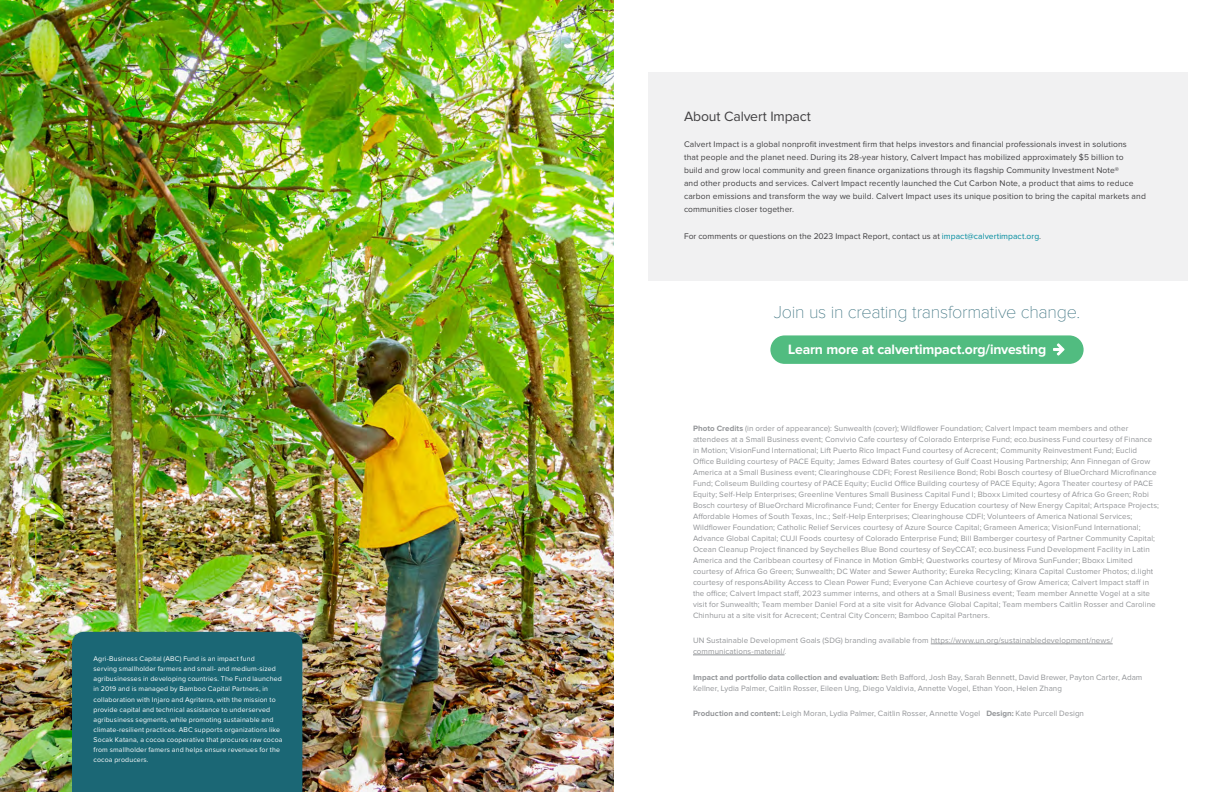
<style>
.page{position:relative;width:1224px;height:792px;background:#fff}
.page>*{position:absolute;margin:0;border:0;box-sizing:border-box;transform-origin:0 0}
.t1{font:100 18px "Proxima Nova";letter-spacing:-.015em;color:#39707e}
.t2{font:700 14px "Proxima Nova";letter-spacing:-.015em;color:#fff}
.t3{font:14px "Proxima Nova";letter-spacing:-.01em;color:#414042}
.t4{font:8.5px/13px "Proxima Nova";letter-spacing:.015em;color:#414042}
.t5{font:8px/11px "Proxima Nova";letter-spacing:.01em;color:#939598}
.t6{font:7px/10px "Proxima Nova";letter-spacing:.02em;color:#fff}
.s1{color:#008b9e}
.s2{font-weight:700}
</style>
<div class="page">
<img style="left:0;top:0;width:613px;height:792px">
<hr style="left:931px;top:644px;width:182px;height:1px;background:#939598">
<hr style="left:693px;top:655px;width:92px;height:1px;background:#939598">
<div style="left:648px;top:72px;width:540px;height:208px;background:#f1f1f2"></div>
<div style="left:770px;top:335px;width:314px;height:29px;background:#51bc80;border-radius:14px"></div>
<svg style="left:1053px;top:343px;width:12px;height:13px"></svg>
<div style="left:72px;top:632px;width:230px;height:160px;background:#1b6775"></div>
<p class="t6" style="left:94px;top:654px;width:190px">Agri-Business Capital (ABC) Fund is an impact fund<br>serving smallholder farmers and small- and medium-sized agribusinesses in developing countries. The Fund launched in 2019 and is managed by Bamboo Capital Partners, in collaboration with Injaro and Agriterra, with the mission to provide capital and technical assistance to underserved agribusiness segments, while promoting sustainable and climate-resilient practices. ABC supports organizations like Socak Katana, a cocoa cooperative that procures raw cocoa from smallholder famers and helps ensure revenues for the cocoa producers.</p>
<h2 class="t3" style="left:684px;top:110px;width:129px">About Calvert Impact</h2>
<p class="t4" style="left:684px;top:138px;width:463px">Calvert Impact is a global nonprofit investment firm that helps investors and financial professionals invest in solutions<br>that people and the planet need. During its 28-year history, Calvert Impact has mobilized approximately $5 billion to<br>build and grow local community and green finance organizations through its flagship Community Investment Note®<br>and other products and services. Calvert Impact recently launched the Cut Carbon Note, a product that aims to reduce carbon emissions and transform the way we build. Calvert Impact uses its unique position to bring the capital markets and communities closer together.</p>
<p class="t4" style="left:684px;top:230px;width:359px">For comments or questions on the 2023 Impact Report, contact us at <span class="s1">impact@calvertimpact.org</span>.</p>
<h1 class="t1" style="left:774px;top:304px;width:308px">Join us in creating transformative change.</h1>
<h2 class="t2" style="left:788px;top:343px;width:259px">Learn more at calvertimpact.org/investing</h2>
<p class="t5" style="left:693px;top:423px;width:468px"><span class="s2">Photo Credits</span> (in order of appearance): Sunwealth (cover); Wildflower Foundation; Calvert Impact team members and other attendees at a Small Business event; Convivio Cafe courtesy of Colorado Enterprise Fund; eco.business Fund courtesy of Finance in Motion; VisionFund International; Lift Puerto Rico Impact Fund courtesy of Acrecent; Community Reinvestment Fund; Euclid Office Building courtesy of PACE Equity; James Edward Bates courtesy of Gulf Coast Housing Partnership; Ann Finnegan of Grow America at a Small Business event; Clearinghouse CDFI; Forest Resilience Bond; Robi Bosch courtesy of BlueOrchard Microfinance Fund; Coliseum Building courtesy of PACE Equity; Euclid Office Building courtesy of PACE Equity; Agora Theater courtesy of PACE Equity; Self-Help Enterprises; Greenline Ventures Small Business Capital Fund I; Bboxx Limited courtesy of Africa Go Green; Robi Bosch courtesy of BlueOrchard Microfinance Fund; Center for Energy Education courtesy of New Energy Capital; Artspace Projects; Affordable Homes of South Texas, Inc.; Self-Help Enterprises; Clearinghouse CDFI; Volunteers of America National Services; Wildflower Foundation; Catholic Relief Services courtesy of Azure Source Capital; Grameen America; VisionFund International; Advance Global Capital; CUJI Foods courtesy of Colorado Enterprise Fund; Bill Bamberger courtesy of Partner Community Capital; Ocean Cleanup Project financed by Seychelles Blue Bond courtesy of SeyCCAT; eco.business Fund Development Facility in Latin America and the Caribbean courtesy of Finance in Motion GmbH; Questworks courtesy of Mirova SunFunder; Bboxx Limited courtesy of Africa Go Green; Sunwealth; DC Water and Sewer Authority; Eureka Recycling; Kinara Capital Customer Photos; d.light courtesy of responsAbility Access to Clean Power Fund; Everyone Can Achieve courtesy of Grow America; Calvert Impact staff in the office; Calvert Impact staff, 2023 summer interns, and others at a Small Business event; Team member Annette Vogel at a site visit for Sunwealth; Team member Daniel Ford at a site visit for Advance Global Capital; Team members Caitlin Rosser and Caroline Chinhuru at a site visit for Acrecent; Central City Concern; Bamboo Capital Partners.</p>
<p class="t5" style="left:693px;top:635px;width:421px">UN Sustainable Development Goals (SDG) branding available from https://www.un.org/sustainabledevelopment/news/ communications-material/.</p>
<p class="t5" style="left:693px;top:672px;width:451px"><span class="s2">Impact and portfolio data collection and evaluation:</span> Beth Bafford, Josh Bay, Sarah Bennett, David Brewer, Payton Carter, Adam<br>Kellner, Lydia Palmer, Caitlin Rosser, Eileen Ung, Diego Valdivia, Annette Vogel, Ethan Yoon, Helen Zhang</p>
<p class="t5" style="left:693px;top:708px;width:393px"><span class="s2">Production and content:</span> Leigh Moran, Lydia Palmer, Caitlin Rosser, Annette Vogel <span class="s2">Design:</span> Kate Purcell Design</p>
</div>
